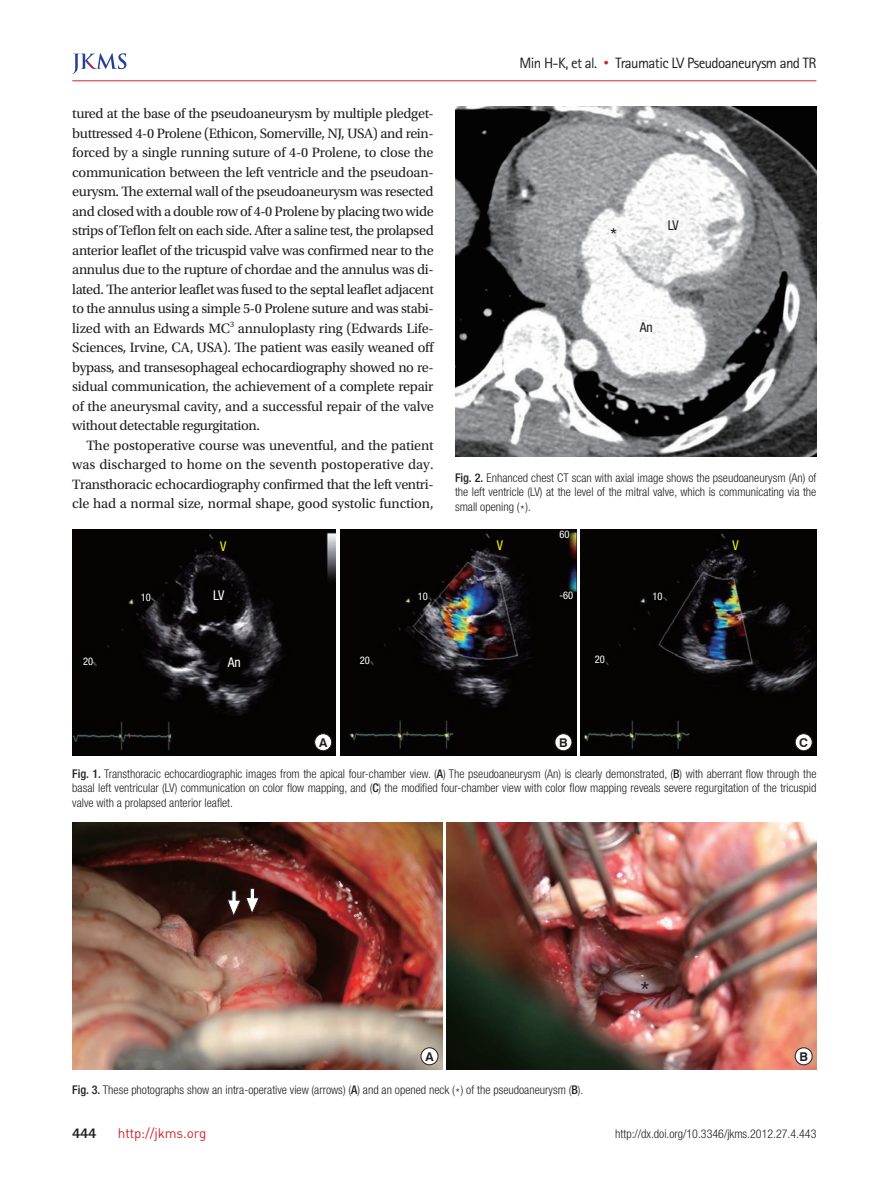
<style>
.page{position:relative;width:893px;height:1191px;background:#fff}
.page>*{position:absolute;margin:0;border:0;box-sizing:border-box;transform-origin:0 0}
.t1{font:condensed 24px "Helvetica Neue LT Std";color:#231f20}
.t2{font:condensed 18px "Helvetica Neue LT Std";color:#231f20}
.t3{font:15px "Rotis Sans Serif Std";letter-spacing:-.04em;color:#231f20}
.t4{font:800 15px "Rotis Sans Serif Std";color:#231f20}
.t5{font:14.25px/19.5px "Utopia Std";letter-spacing:-.015em;color:#231f20;text-align:justify}
.t6{font:13.5px "Dinreg";letter-spacing:-.01em;color:#d1232a}
.t7{font:condensed 13.5px "Helvetica Neue LT Std";color:#231f20}
.t8{font:condensed 13.5px "Helvetica Neue LT Std";color:#fff}
.t9{font:condensed 13.5px "Helvetica Neue LT Std";color:#fff101}
.t10{font:700 12.15px "Swiss 721 BT";color:#231f20}
.t11{font:300 condensed 12px/14.4px "Helvetica Neue LT Std";color:#231f20;text-align:justify}
.t12{font:condensed 10.5px "Helvetica Neue LT Std";letter-spacing:-.005em;color:#fff}
.s1{font-family:"Dotum";color:#d1232a}
.s2{font-weight:500}
</style>
<div class="page">
<hr style="left:72px;top:80px;width:744px;height:1px;background:#d1232a">
<svg style="left:72px;top:53px;width:54px;height:21px"></svg>
<img style="left:455px;top:106px;width:361px;height:351px">
<img style="left:72px;top:529px;width:264px;height:226px">
<img style="left:340px;top:529px;width:236px;height:226px">
<img style="left:580px;top:529px;width:236px;height:226px">
<div style="left:795px;top:733px;width:17px;height:17px;background:#fff;border-radius:50%"></div>
<div style="left:795px;top:733px;width:17px;height:18px;border:1px solid #231f20;border-radius:50%"></div>
<div style="left:555px;top:733px;width:17px;height:17px;background:#fff;border-radius:50%"></div>
<div style="left:555px;top:733px;width:17px;height:18px;border:1px solid #231f20;border-radius:50%"></div>
<div style="left:315px;top:733px;width:17px;height:17px;background:#fff;border-radius:50%"></div>
<div style="left:314px;top:733px;width:18px;height:18px;border:1px solid #231f20;border-radius:50%"></div>
<img style="left:72px;top:822px;width:370px;height:247px">
<img style="left:446px;top:822px;width:370px;height:247px">
<div style="left:421px;top:1047px;width:17px;height:17px;background:#fff;border-radius:50%"></div>
<div style="left:421px;top:1047px;width:17px;height:18px;border:1px solid #231f20;border-radius:50%"></div>
<div style="left:795px;top:1047px;width:17px;height:17px;background:#fff;border-radius:50%"></div>
<div style="left:795px;top:1047px;width:17px;height:18px;border:1px solid #231f20;border-radius:50%"></div>
<svg style="left:226px;top:887px;width:35px;height:30px"></svg>
<p class="t5" style="left:72px;top:104px;width:364px">tured at the base of the pseudoaneurysm by multiple pledget&shy;buttressed 4-0 Prolene (Ethicon, Somerville, NJ, USA) and rein&shy;forced by a single running suture of 4-0 Prolene, to close the communication between the left ventricle and the pseudoan&shy;eurysm. The external wall of the pseudoaneurysm was resected and closed with a double row of 4-0 Prolene by placing two wide strips of Teflon felt on each side. After a saline test, the prolapsed anterior leaflet of the tricuspid valve was confirmed near to the annulus due to the rupture of chordae and the annulus was di&shy;lated. The anterior leaflet was fused to the septal leaflet adjacent to the annulus using a simple 5-0 Prolene suture and was stabi&shy;lized with an Edwards MC<sup>3</sup> annuloplasty ring (Edwards Life-Sciences, Irvine, CA, USA). The patient was easily weaned off bypass, and transesophageal echocardiography showed no re&shy;sidual communication, the achievement of a complete repair of the aneurysmal cavity, and a successful repair of the valve without detectable regurgitation.</p>
<p class="t5" style="left:72px;top:435px;width:363px;text-indent:14px">The postoperative course was uneventful, and the patient was discharged to home on the seventh postoperative day.<br>Transthoracic echocardiography confirmed that the left ventri&shy;cle had a normal size, normal shape, good systolic function,</p>
<p class="t3" style="left:520px;top:54px;width:298px">Min H-K, et al. <span class="s1">•</span> Traumatic LV Pseudoaneurysm and TR</p>
<p class="t2" style="left:610px;top:224px;width:8px">*</p>
<p class="t7" style="left:668px;top:217px;width:13px">LV</p>
<p class="t7" style="left:640px;top:320px;width:14px">An</p>
<p class="t11" style="left:455px;top:470px;width:363px"><span class="s2">Fig. 2.</span> Enhanced chest CT scan with axial image shows the pseudoaneurysm (An) of the left ventricle (LV) at the level of the mitral valve, which is communicating via the small opening (*).</p>
<p class="t12" style="left:560px;top:528px;width:12px">60</p>
<p class="t9" style="left:220px;top:538px;width:8px">V</p>
<p class="t9" style="left:497px;top:537px;width:8px">V</p>
<p class="t9" style="left:732px;top:537px;width:8px">V</p>
<p class="t8" style="left:213px;top:587px;width:13px">LV</p>
<p class="t12" style="left:141px;top:591px;width:12px">10</p>
<p class="t12" style="left:418px;top:590px;width:12px">10</p>
<p class="t12" style="left:560px;top:589px;width:15px">-60</p>
<p class="t12" style="left:652px;top:590px;width:12px">10</p>
<p class="t12" style="left:83px;top:655px;width:12px">20</p>
<p class="t12" style="left:360px;top:654px;width:12px">20</p>
<p class="t12" style="left:595px;top:653px;width:12px">20</p>
<p class="t8" style="left:228px;top:655px;width:14px">An</p>
<p class="t10" style="left:319px;top:735px;width:10px">A</p>
<p class="t10" style="left:559px;top:735px;width:10px">B</p>
<p class="t10" style="left:799px;top:735px;width:10px">C</p>
<p class="t11" style="left:72px;top:766px;width:746px"><span class="s2">Fig. 1.</span> Transthoracic echocardiographic images from the apical four-chamber view. (<span class="s2">A</span>) The pseudoaneurysm (An) is clearly demonstrated, (<span class="s2">B</span>) with aberrant flow through the basal left ventricular (LV) communication on color flow mapping, and (<span class="s2">C</span>) the modified four-chamber view with color flow mapping reveals severe regurgitation of the tricuspid valve with a prolapsed anterior leaflet.</p>
<h1 class="t1" style="left:641px;top:976px;width:10px">*</h1>
<p class="t10" style="left:425px;top:1048px;width:10px">A</p>
<p class="t10" style="left:799px;top:1048px;width:10px">B</p>
<p class="t11" style="left:72px;top:1082px;width:513px"><span class="s2">Fig. 3.</span> These photographs show an intra-operative view (arrows) (<span class="s2">A</span>) and an opened neck (*) of the pseudoaneurysm (<span class="s2">B</span>).</p>
<p class="t4" style="left:72px;top:1123px;width:26px">444</p>
<p class="t6" style="left:118px;top:1124px;width:90px">http://jkms.org</p>
<p class="t11" style="left:615px;top:1126px;width:203px">http://dx.doi.org/10.3346/jkms.2012.27.4.443</p>
</div>
